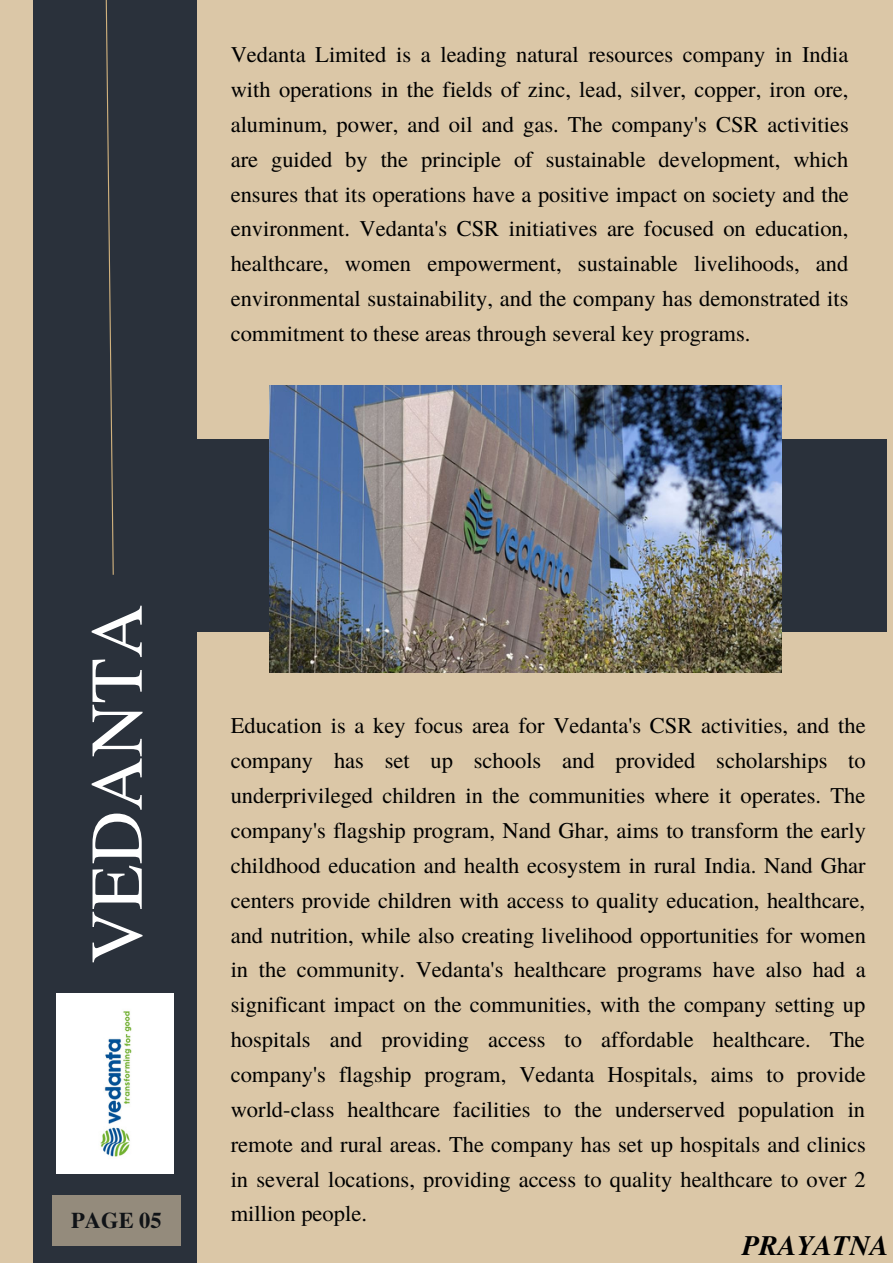
<style>
.page{position:relative;width:893px;height:1264px;background:#fff}
.page>*{position:absolute;margin:0;border:0;box-sizing:border-box;transform-origin:0 0}
.t1{font:74.25px "Te X Gyre Termes";color:#fff}
.t2{font:italic 700 28.05px "Te X Gyre Termes";color:#000}
.t3{font:22.5px/34.8px "Te X Gyre Termes";color:#000;text-align:justify}
.t4{font:700 22.5px "Te X Gyre Termes";color:#000}
</style>
<div class="page">
<div style="left:0;top:0;width:892px;height:1262px;background:#dbc7a7"></div>
<div style="left:33px;top:0;width:164px;height:1262px;background:#2a313b"></div>
<svg style="left:105px;top:0;width:9px;height:575px"></svg>
<div style="left:53px;top:1195px;width:127px;height:50px;background:#948b7c"></div>
<div style="left:185px;top:439px;width:701px;height:192px;background:#2a313b"></div>
<img style="left:57px;top:993px;width:116px;height:180px">
<img style="left:270px;top:385px;width:511px;height:288px">
<p class="t3" style="left:231px;top:36px;width:619px">Vedanta Limited is a leading natural resources company in India with operations in the fields of zinc, lead, silver, copper, iron ore, aluminum, power, and oil and gas. The company's CSR activities are guided by the principle of sustainable development, which ensures that its operations have a positive impact on society and the environment. Vedanta's CSR initiatives are focused on education, healthcare, women empowerment, sustainable livelihoods, and environmental sustainability, and the company has demonstrated its commitment to these areas through several key programs.</p>
<h1 class="t1" style="left:63px;top:963px;width:360px;rotate:-90deg">VEDANTA</h1>
<p class="t4" style="left:71px;top:1203px;width:92px">PAGE 05</p>
<p class="t3" style="left:231px;top:707px;width:636px">Education is a key focus area for Vedanta's CSR activities, and the company has set up schools and provided scholarships to underprivileged children in the communities where it operates. The company's flagship program, Nand Ghar, aims to transform the early childhood education and health ecosystem in rural India. Nand Ghar centers provide children with access to quality education, healthcare, and nutrition, while also creating livelihood opportunities for women in the community. Vedanta's healthcare programs have also had a significant impact on the communities, with the company setting up hospitals and providing access to affordable healthcare. The company's flagship program, Vedanta Hospitals, aims to provide world-class healthcare facilities to the underserved population in remote and rural areas. The company has set up hospitals and clinics in several locations, providing access to quality healthcare to over 2 million people.</p>
<p class="t2" style="left:742px;top:1224px;width:148px">PRAYATNA</p>
</div>
